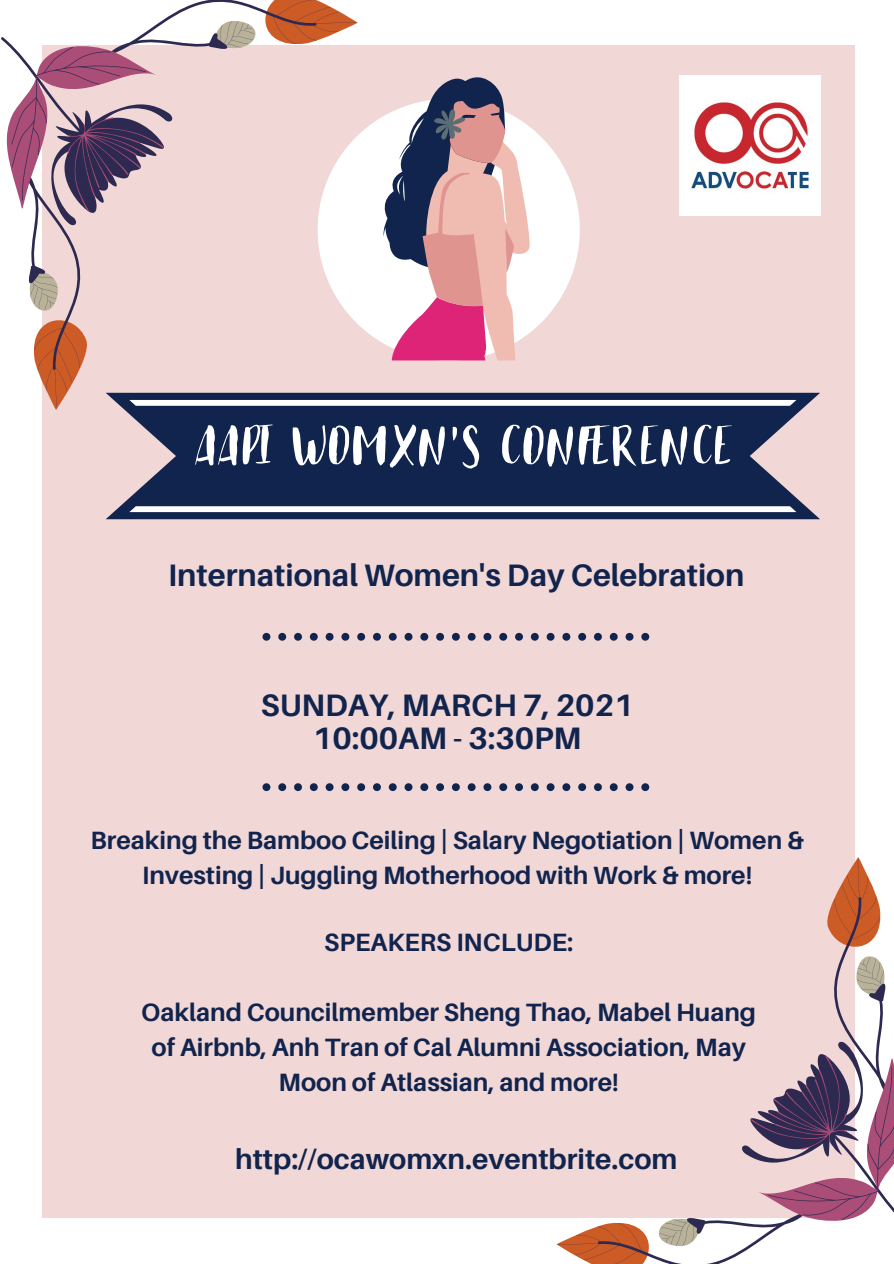
<style>
.page{position:relative;width:894px;height:1264px;background:#fff}
.page>*{position:absolute;margin:0;border:0;box-sizing:border-box;transform-origin:0 0}
.t1{font:52.5px "Just Believe";letter-spacing:.07em;color:#fff}
.t2{font:700 31.05px "Aileron";color:#11244d}
.t3{font:700 28.2px "Aileron";color:#11244d}
.t4{font:700 25.05px/35px "Aileron";color:#11244d;text-align:center}
</style>
<div class="page">
<div style="left:42px;top:45px;width:812px;height:1172px;background:#f2d7d7"></div>
<svg style="left:357px;top:120px;width:222px;height:241px;fill:#fff"></svg>
<svg style="left:378px;top:77px;width:151px;height:283px;background:#c59da9"></svg>
<svg style="left:558px;top:1226px;width:39px;height:37px"></svg>
<svg style="left:597px;top:858px;width:289px;height:405px"></svg>
<svg style="left:750px;top:1055px;width:143px;height:169px"></svg>
<svg style="left:55px;top:21px;width:302px;height:389px"></svg>
<svg style="left:316px;top:0;width:40px;height:47px"></svg>
<svg style="left:1px;top:0;width:315px;height:408px"></svg>
<svg style="left:2px;top:42px;width:161px;height:169px"></svg>
<img style="left:679px;top:75px;width:141px;height:141px">
<svg style="left:106px;top:393px;width:713px;height:126px;background:#29375b"></svg>
<svg style="left:129px;top:400px;width:667px;height:6px;background:#f4f5f7"></svg>
<svg style="left:129px;top:506px;width:667px;height:6px;background:#f3f3f6"></svg>
<svg style="left:262px;top:633px;width:387px;height:7px"></svg>
<svg style="left:262px;top:783px;width:387px;height:8px"></svg>
<p class="t1" style="left:195px;top:416px;width:536px">AAPI WOMXN'S CONFERENCE</p>
<p class="t2" style="left:168px;top:556px;width:577px">International Women's Day Celebration</p>
<p class="t2" style="left:261px;top:685px;width:374px">SUNDAY, MARCH 7, 2021</p>
<p class="t2" style="left:313px;top:718px;width:270px">10:00AM - 3:30PM</p>
<p class="t4" style="left:90px;top:822px;width:714px">Breaking the Bamboo Ceiling | Salary Negotiation | Women &amp;<br>Investing | Juggling Motherhood with Work &amp; more!</p>
<p class="t4" style="left:324px;top:924px;width:250px">SPEAKERS INCLUDE:</p>
<p class="t4" style="left:141px;top:994px;width:616px">Oakland Councilmember Sheng Thao, Mabel Huang of Airbnb, Anh Tran of Cal Alumni Association, May<br>Moon of Atlassian, and more!</p>
<p class="t3" style="left:235px;top:1141px;width:443px">http://ocawomxn.eventbrite.com</p>
</div>
